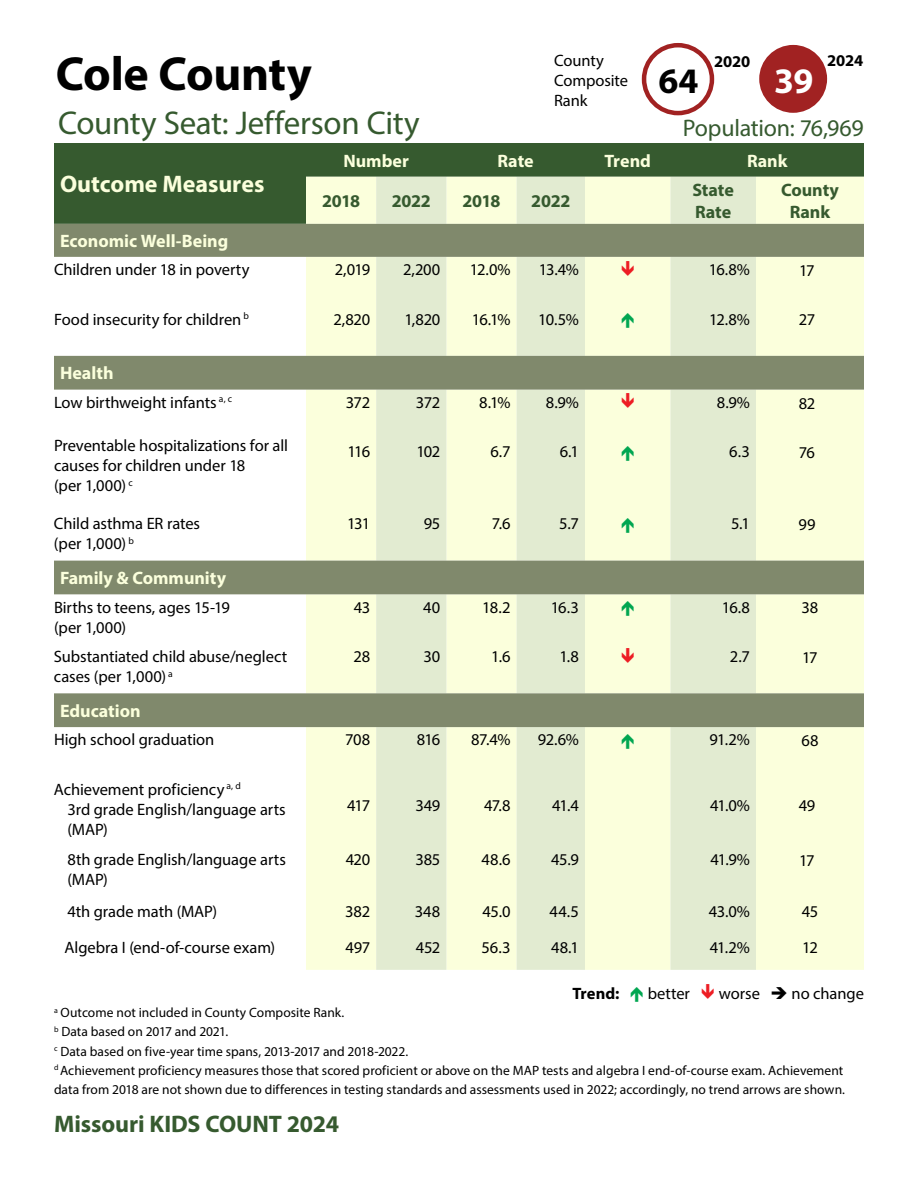
<style>
.page{position:relative;width:918px;height:1188px;background:#fff}
.page>*{position:absolute;margin:0;border:0;box-sizing:border-box;transform-origin:0 0}
.t1{font:700 48px "Myriad Pro";letter-spacing:-.005em;color:#000}
.t2{font:700 36px "Myriad Pro";color:#fff}
.t3{font:700 36px "Myriad Pro";color:#000}
.t4{font:33px "Myriad Pro";letter-spacing:-.01em;color:#365a2f}
.t5{font:700 24px "Myriad Pro";letter-spacing:-.005em;color:#365a2f}
.t6{font:24px "Myriad Pro";letter-spacing:-.01em;color:#365a2f}
.t7{font:700 24px "Myriad Pro";color:#fbffdc}
.t8{font:700 18px "Myriad Pro";color:#fbffdc}
.t9{font:700 18px/21.6px "Myriad Pro";letter-spacing:-.01em;color:#365a2f}
.t10{font:16.5px/19.8px "Myriad Pro";letter-spacing:-.005em;color:#000}
.t11{font:700 16.5px "Myriad Pro";letter-spacing:-.005em;color:#000}
.t12{font:13.5px/19.2px "Myriad Pro";color:#000}
</style>
<div class="page">
<div style="left:54px;top:143px;width:810px;height:81px;background:#365a2f"></div>
<div style="left:306px;top:177px;width:558px;height:793px;background:#fbffdc"></div>
<svg style="left:376px;top:177px;width:380px;height:793px;background:#ecf3d5"></svg>
<svg style="left:54px;top:224px;width:810px;height:503px"></svg>
<div style="left:759px;top:45px;width:68px;height:68px;background:#a12222;border-radius:50%"></div>
<div style="left:642px;top:43px;width:72px;height:72px;border:4px solid #a12222;border-radius:50%"></div>
<svg style="left:622px;top:261px;width:12px;height:15px"></svg>
<svg style="left:622px;top:313px;width:12px;height:15px"></svg>
<svg style="left:622px;top:393px;width:12px;height:15px"></svg>
<svg style="left:622px;top:446px;width:12px;height:15px"></svg>
<svg style="left:622px;top:518px;width:12px;height:15px"></svg>
<svg style="left:622px;top:601px;width:12px;height:15px"></svg>
<svg style="left:622px;top:648px;width:12px;height:15px"></svg>
<svg style="left:622px;top:734px;width:12px;height:15px"></svg>
<h1 class="t1" style="left:56px;top:42px;width:258px">Cole County</h1>
<h3 class="t4" style="left:58px;top:103px;width:363px">County Seat: Jefferson City</h3>
<p class="t10" style="left:554px;top:51px;width:51px">County</p>
<p class="t11" style="left:714px;top:51px;width:38px">2020</p>
<p class="t10" style="left:554px;top:70px;width:76px">Composite<br>Rank</p>
<h2 class="t3" style="left:658px;top:57px;width:42px">64</h2>
<p class="t11" style="left:827px;top:50px;width:38px">2024</p>
<h2 class="t2" style="left:774px;top:57px;width:41px">39</h2>
<h3 class="t6" style="left:683px;top:113px;width:182px">Population: 76,969</h3>
<h3 class="t7" style="left:60px;top:169px;width:206px">Outcome Measures</h3>
<p class="t8" style="left:343px;top:149px;width:67px">Number</p>
<p class="t8" style="left:498px;top:149px;width:38px">Rate</p>
<p class="t8" style="left:605px;top:149px;width:48px">Trend</p>
<p class="t8" style="left:747px;top:149px;width:42px">Rank</p>
<p class="t9" style="left:322px;top:190px;width:40px">2018</p>
<p class="t9" style="left:392px;top:190px;width:41px">2022</p>
<p class="t9" style="left:462px;top:190px;width:40px">2018</p>
<p class="t9" style="left:531px;top:190px;width:41px">2022</p>
<p class="t9" style="left:693px;top:179px;width:43px">State<br>Rate</p>
<p class="t9" style="left:781px;top:179px;width:59px;text-align:center">County<br>Rank</p>
<p class="t8" style="left:60px;top:229px;width:170px">Economic Well-Being</p>
<p class="t10" style="left:54px;top:260px;width:197px">Children under 18 in poverty</p>
<p class="t10" style="left:335px;top:260px;width:37px">2,019</p>
<p class="t10" style="left:403px;top:260px;width:39px">2,200</p>
<p class="t10" style="left:470px;top:260px;width:42px">12.0%</p>
<p class="t10" style="left:539px;top:260px;width:42px">13.4%</p>
<p class="t10" style="left:709px;top:260px;width:43px">16.8%</p>
<p class="t10" style="left:799px;top:260px;width:17px">17</p>
<p class="t10" style="left:54px;top:309px;width:196px">Food insecurity for children <sup>b</sup></p>
<p class="t10" style="left:333px;top:309px;width:38px">2,820</p>
<p class="t10" style="left:404px;top:309px;width:38px">1,820</p>
<p class="t10" style="left:472px;top:309px;width:40px">16.1%</p>
<p class="t10" style="left:538px;top:309px;width:42px">10.5%</p>
<p class="t10" style="left:709px;top:309px;width:42px">12.8%</p>
<p class="t10" style="left:799px;top:310px;width:18px">27</p>
<p class="t8" style="left:60px;top:362px;width:55px">Health</p>
<p class="t10" style="left:54px;top:392px;width:180px">Low birthweight infants <sup>a,</sup> <sup>c</sup></p>
<p class="t10" style="left:346px;top:392px;width:26px">372</p>
<p class="t10" style="left:416px;top:392px;width:26px">372</p>
<p class="t10" style="left:479px;top:392px;width:33px">8.1%</p>
<p class="t10" style="left:546px;top:392px;width:35px">8.9%</p>
<p class="t10" style="left:717px;top:392px;width:35px">8.9%</p>
<p class="t10" style="left:799px;top:393px;width:18px">82</p>
<p class="t10" style="left:54px;top:436px;width:236px">Preventable hospitalizations for all causes for children under 18<br>(per 1,000) <sup>c</sup></p>
<p class="t10" style="left:347px;top:442px;width:24px">116</p>
<p class="t10" style="left:416px;top:442px;width:26px">102</p>
<p class="t10" style="left:490px;top:442px;width:22px">6.7</p>
<p class="t10" style="left:560px;top:442px;width:21px">6.1</p>
<p class="t10" style="left:729px;top:442px;width:22px">6.3</p>
<p class="t10" style="left:799px;top:443px;width:18px">76</p>
<p class="t10" style="left:54px;top:514px;width:148px">Child asthma ER rates (per 1,000) <sup>b</sup></p>
<p class="t10" style="left:347px;top:514px;width:25px">131</p>
<p class="t10" style="left:424px;top:514px;width:18px">95</p>
<p class="t10" style="left:492px;top:514px;width:20px">7.6</p>
<p class="t10" style="left:559px;top:514px;width:21px">5.7</p>
<p class="t10" style="left:731px;top:514px;width:20px">5.1</p>
<p class="t10" style="left:799px;top:515px;width:18px">99</p>
<p class="t8" style="left:60px;top:566px;width:168px">Family &amp; Community</p>
<p class="t10" style="left:54px;top:597px;width:177px">Births to teens, ages 15-19 (per 1,000)</p>
<p class="t10" style="left:354px;top:597px;width:18px">43</p>
<p class="t10" style="left:423px;top:597px;width:19px">40</p>
<p class="t10" style="left:482px;top:597px;width:30px">18.2</p>
<p class="t10" style="left:551px;top:597px;width:30px">16.3</p>
<p class="t10" style="left:722px;top:597px;width:30px">16.8</p>
<p class="t10" style="left:802px;top:598px;width:18px">38</p>
<p class="t10" style="left:54px;top:647px;width:235px">Substantiated child abuse/neglect cases (per 1,000) <sup>a</sup></p>
<p class="t10" style="left:354px;top:647px;width:18px">28</p>
<p class="t10" style="left:424px;top:647px;width:18px">30</p>
<p class="t10" style="left:491px;top:647px;width:21px">1.6</p>
<p class="t10" style="left:559px;top:647px;width:21px">1.8</p>
<p class="t10" style="left:730px;top:647px;width:22px">2.7</p>
<p class="t10" style="left:802px;top:647px;width:17px">17</p>
<p class="t8" style="left:60px;top:699px;width:82px">Education</p>
<p class="t10" style="left:54px;top:730px;width:162px">High school graduation</p>
<p class="t10" style="left:345px;top:730px;width:26px">708</p>
<p class="t10" style="left:417px;top:730px;width:25px">816</p>
<p class="t10" style="left:471px;top:730px;width:41px">87.4%</p>
<p class="t10" style="left:538px;top:730px;width:43px">92.6%</p>
<p class="t10" style="left:710px;top:730px;width:42px">91.2%</p>
<p class="t10" style="left:801px;top:731px;width:18px">68</p>
<p class="t10" style="left:68px;top:779px;width:220px;text-indent:-14px">Achievement proficiency <sup>a,</sup> <sup>d<br></sup>3rd grade English/language arts (MAP)</p>
<p class="t10" style="left:347px;top:795px;width:24px">417</p>
<p class="t10" style="left:415px;top:795px;width:27px">349</p>
<p class="t10" style="left:484px;top:795px;width:28px">47.8</p>
<p class="t10" style="left:552px;top:795px;width:28px">41.4</p>
<p class="t10" style="left:710px;top:795px;width:41px">41.0%</p>
<p class="t10" style="left:799px;top:795px;width:18px">49</p>
<p class="t10" style="left:68px;top:849px;width:220px">8th grade English/language arts (MAP)</p>
<p class="t10" style="left:346px;top:849px;width:26px">420</p>
<p class="t10" style="left:415px;top:849px;width:26px">385</p>
<p class="t10" style="left:482px;top:849px;width:31px">48.6</p>
<p class="t10" style="left:551px;top:849px;width:29px">45.9</p>
<p class="t10" style="left:710px;top:849px;width:41px">41.9%</p>
<p class="t10" style="left:799px;top:850px;width:17px">17</p>
<p class="t10" style="left:68px;top:901px;width:151px">4th grade math (MAP)</p>
<p class="t10" style="left:345px;top:901px;width:26px">382</p>
<p class="t10" style="left:415px;top:901px;width:27px">348</p>
<p class="t10" style="left:483px;top:901px;width:30px">45.0</p>
<p class="t10" style="left:550px;top:901px;width:31px">44.5</p>
<p class="t10" style="left:709px;top:901px;width:43px">43.0%</p>
<p class="t10" style="left:802px;top:902px;width:18px">45</p>
<p class="t10" style="left:65px;top:937px;width:212px">Algebra I (end-of-course exam)</p>
<p class="t10" style="left:346px;top:937px;width:26px">497</p>
<p class="t10" style="left:416px;top:937px;width:26px">452</p>
<p class="t10" style="left:482px;top:937px;width:30px">56.3</p>
<p class="t10" style="left:551px;top:937px;width:29px">48.1</p>
<p class="t10" style="left:710px;top:937px;width:42px">41.2%</p>
<p class="t10" style="left:802px;top:938px;width:17px">12</p>
<p class="t11" style="left:573px;top:983px;width:48px">Trend:</p>
<p class="t10" style="left:648px;top:983px;width:44px">better</p>
<p class="t10" style="left:719px;top:983px;width:147px">worse ➔ no change</p>
<p class="t12" style="left:54px;top:1003px;width:793px"><sup>a</sup> Outcome not included in County Composite Rank.<br><sup>b</sup> Data based on 2017 and 2021.<br><sup>c</sup> Data based on five-year time spans, 2013-2017 and 2018-2022.<br><sup>d</sup> Achievement proficiency measures those that scored proficient or above on the MAP tests and algebra I end-of-course exam. Achievement data from 2018 are not shown due to differences in testing standards and assessments used in 2022; accordingly, no trend arrows are shown.</p>
<h3 class="t5" style="left:54px;top:1108px;width:287px">Missouri KIDS COUNT 2024</h3>
</div>
